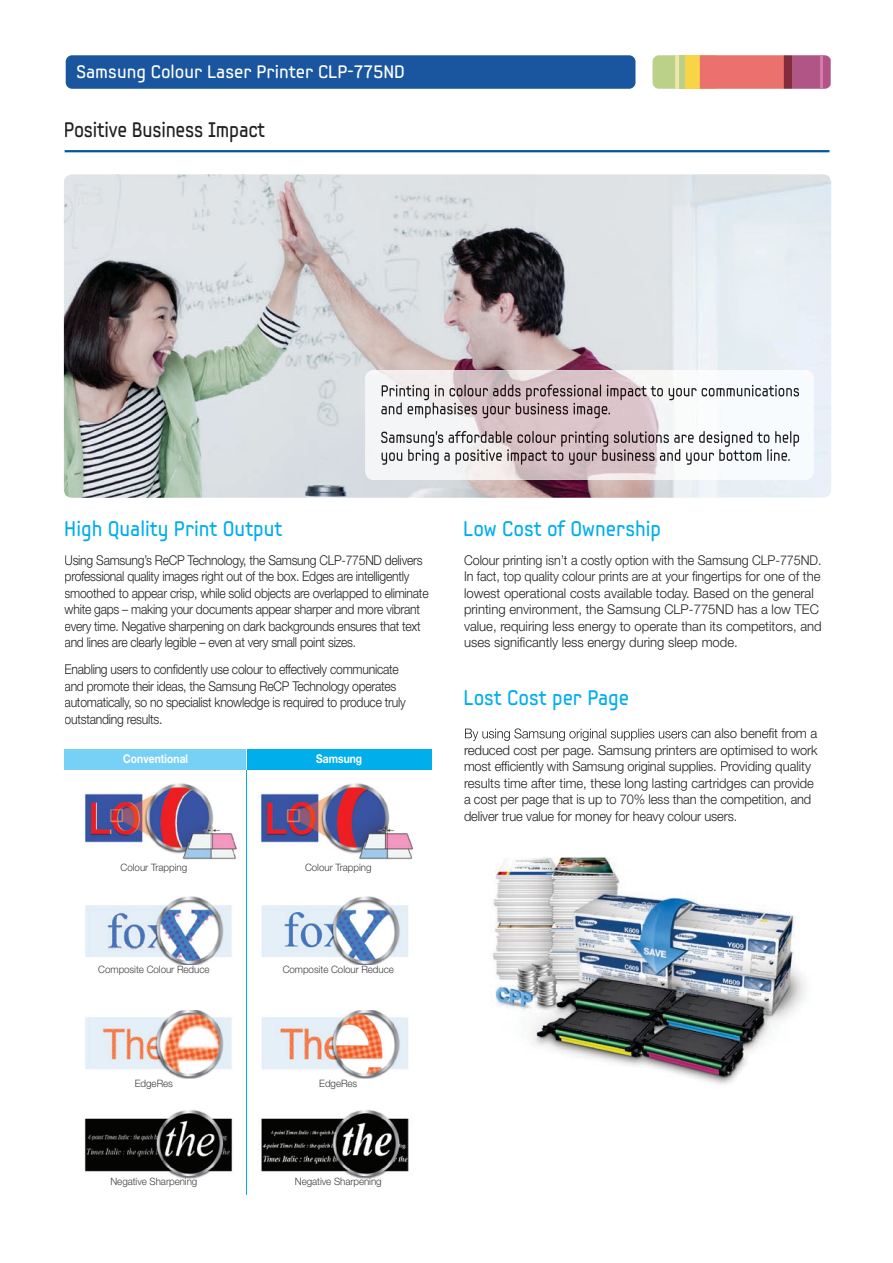
<style>
.page{position:relative;width:893px;height:1263px;background:#fff}
.page>*{position:absolute;margin:0;border:0;box-sizing:border-box;transform-origin:0 0}
.t1{font:21px "Samsung Modern";color:#00aeec;scale:.95 1}
.t2{font:21px "Samsung Modern";letter-spacing:-.01em;color:#231f20;scale:.9 1}
.t3{font:18px "Samsung Modern";color:#fff}
.t4{font:300 13.5px/16.5px "Helvetica Neue LT Std";letter-spacing:-.01em;color:#231f20;scale:.9 1}
.t5{font:300 13.5px/16.5px "Helvetica Neue LT Std";letter-spacing:-.01em;color:#231f20;scale:.93 1}
.t6{font:300 13.5px/16.5px "Helvetica Neue LT Std";letter-spacing:-.01em;color:#231f20}
.t7{font:700 12px "Helvetica Neue LT Std";color:#fff;scale:.86 1}
.t8{font:300 10.2px "Helvetica Neue LT Std";letter-spacing:-.005em;color:#3e3e3f}
</style>
<div class="page">
<img style="left:64px;top:174px;width:767px;height:324px">
<div style="left:66px;top:55px;width:569px;height:34px;background:#1a569f;border-radius:6px"></div>
<div style="left:684px;top:55px;width:31px;height:34px;background:#f8d547"></div>
<div style="left:700px;top:55px;width:84px;height:34px;background:#ea716d"></div>
<div style="left:784px;top:55px;width:9px;height:34px;background:#842b3d"></div>
<svg style="left:793px;top:55px;width:38px;height:34px"></svg>
<div style="left:677px;top:55px;width:7px;height:34px;background:#bbd18a"></div>
<div style="left:674px;top:55px;width:5px;height:34px;background:#ece8aa"></div>
<hr style="left:820px;top:55px;width:2px;height:34px;background:#d67aaa">
<svg style="left:652px;top:55px;width:23px;height:34px"></svg>
<img style="left:492px;top:857px;width:314px;height:228px">
<svg style="left:465px;top:728px;width:232px;height:13px"></svg>
<div style="left:65px;top:750px;width:182px;height:20px;background:#77d0f5"></div>
<div style="left:247px;top:750px;width:184px;height:20px;background:#00aeec"></div>
<img style="left:84px;top:1108px;width:325px;height:72px">
<img style="left:85px;top:1010px;width:323px;height:69px">
<img style="left:85px;top:895px;width:323px;height:69px">
<img style="left:84px;top:783px;width:330px;height:77px">
<hr style="left:247px;top:770px;width:1px;height:424px;background:#00aeec">
<img style="left:365px;top:370px;width:449px;height:110px">
<img style="left:382px;top:384px;width:418px;height:16px">
<img style="left:381px;top:402px;width:229px;height:16px">
<img style="left:381px;top:431px;width:419px;height:16px">
<img style="left:382px;top:449px;width:412px;height:16px">
<svg style="left:65px;top:150px;width:764px;height:2px;background:#0b5ea7"></svg>
<h2 class="t3" style="left:76px;top:61px;width:330px">Samsung Colour Laser Printer CLP-775ND</h2>
<h1 class="t2" style="left:64px;top:116px;width:225px">Positive Business Impact</h1>
<h1 class="t1" style="left:64px;top:516px;width:231px">High Quality Print Output</h1>
<p class="t4" style="left:65px;top:551px;width:406px">Using Samsung’s ReCP Technology, the Samsung CLP-775ND delivers professional quality images right out of the box. Edges are intelligently smoothed to appear crisp, while solid objects are overlapped to eliminate white gaps – making your documents appear sharper and more vibrant every time. Negative sharpening on dark backgrounds ensures that text and lines are clearly legible – even at very small point sizes.</p>
<p class="t4" style="left:65px;top:661px;width:380px">Enabling users to confidently use colour to effectively communicate and promote their ideas, the Samsung ReCP Technology operates automatically, so no specialist knowledge is required to produce truly outstanding results.</p>
<p class="t7" style="left:123px;top:752px;width:77px;rotate:-1deg">Conventional</p>
<p class="t7" style="left:316px;top:752px;width:55px;rotate:-1deg">Samsung</p>
<p class="t8" style="left:121px;top:861px;width:68px">Colour Trapping</p>
<p class="t8" style="left:305px;top:861px;width:68px">Colour Trapping</p>
<h1 class="t1" style="left:463px;top:516px;width:210px">Low Cost of Ownership</h1>
<p class="t5" style="left:464px;top:551px;width:386px">Colour printing isn’t a costly option with the Samsung CLP-775ND.<br>In fact, top quality colour prints are at your fingertips for one of the lowest operational costs available today. Based on the general printing environment, the Samsung CLP-775ND has a low TEC value, requiring less energy to operate than its competitors, and uses significantly less energy during sleep mode.</p>
<h1 class="t1" style="left:464px;top:684px;width:176px">Lost Cost per Page</h1>
<p class="t6" style="left:464px;top:725px;width:355px;text-indent:233px">an also benefit from a reduced cost per page. Samsung printers are optimised to work most efficiently with Samsung original supplies. Providing quality results time after time, these long lasting cartridges can provide a cost per page that is up to 70% less than the competition, and deliver true value for money for heavy colour users.</p>
<p class="t8" style="left:98px;top:963px;width:113px">Composite Colour Reduce</p>
<p class="t8" style="left:283px;top:963px;width:113px">Composite Colour Reduce</p>
<p class="t8" style="left:135px;top:1077px;width:40px">EdgeRes</p>
<p class="t8" style="left:319px;top:1077px;width:40px">EdgeRes</p>
<p class="t8" style="left:110px;top:1175px;width:88px">Negative Sharpening</p>
<p class="t8" style="left:295px;top:1175px;width:88px">Negative Sharpening</p>
</div>
